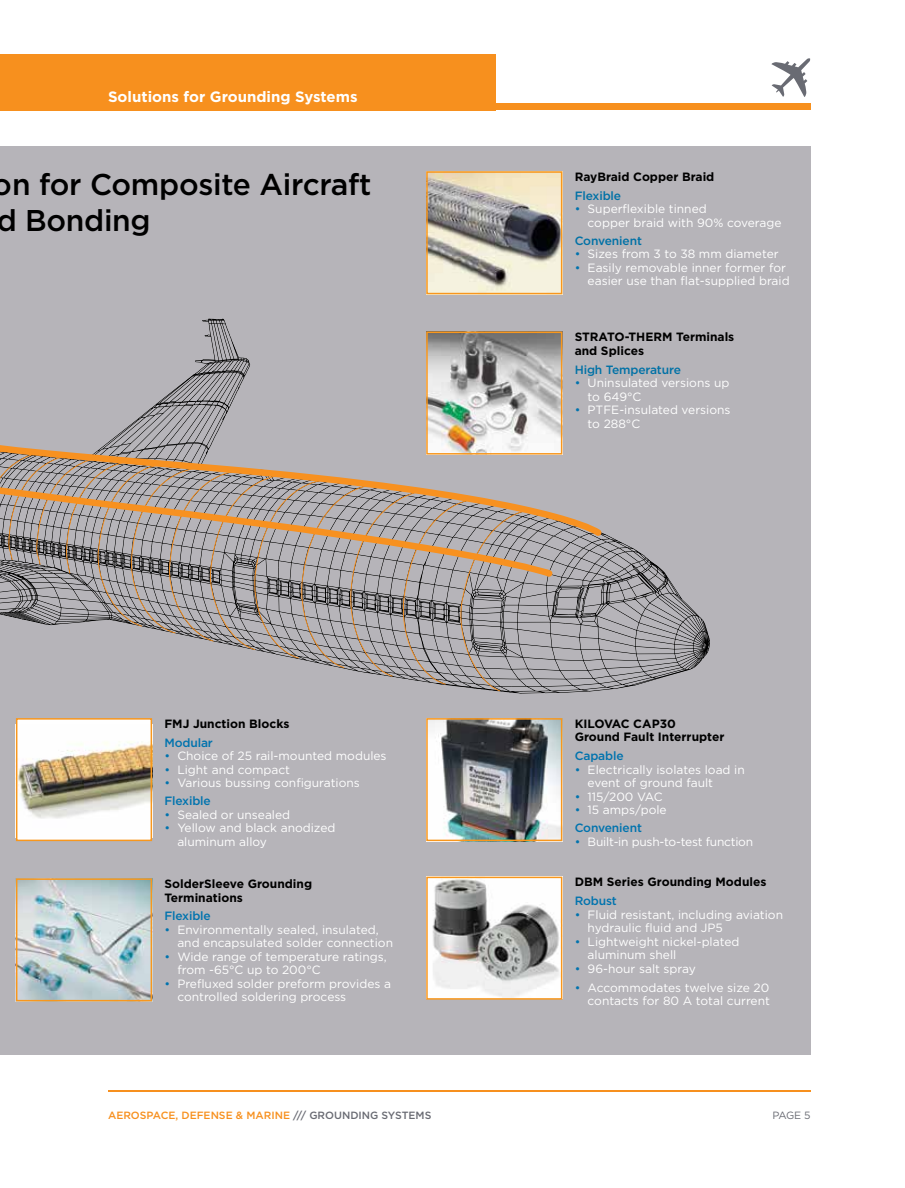
<style>
.page{position:relative;width:905px;height:1188px;background:#fff}
.page>*{position:absolute;margin:0;border:0;box-sizing:border-box;transform-origin:0 0}
.t1{font:500 30px/36px "Gotham";letter-spacing:-.01em;color:#000}
.t2{font:700 15px "Gotham";color:#fff}
.t3{font:12px/13.5px "Gotham";color:#fff}
.t4{font:700 12px/13.5px "Gotham";color:#000}
.t5{font:500 12px "Gotham";letter-spacing:-.01em;color:#0071a6}
.t6{font:12px "Gotham";letter-spacing:-.02em;color:#fff}
.t7{font:500 12px "Gotham";letter-spacing:-.01em;color:#0073ae}
.t8{font:500 10.5px "Gotham";color:#f7901e}
.t9{font:10.5px "Gotham";color:#696b73}
.s1{color:#0073ae}
.s2{font-weight:500;color:#0073ae}
.s3{color:#696b73}
</style>
<div class="page">
<hr style="left:108px;top:1090px;width:702px;height:1px;background:#f7901e">
<div style="left:0;top:54px;width:495px;height:56px;background:#f7901e"></div>
<div style="left:0;top:104px;width:810px;height:6px;background:#f7901e"></div>
<svg style="left:771px;top:58px;width:39px;height:39px"></svg>
<div style="left:0;top:147px;width:810px;height:907px;background:#b6b4b9"></div>
<div style="left:0;top:232px;width:458px;height:157px;background:#b6b4b9"></div>
<div style="left:329px;top:319px;width:380px;height:161px;background:#b6b4b9"></div>
<svg style="left:530px;top:480px;width:180px;height:213px;background:#a4a2a6"></svg>
<div style="left:0;top:389px;width:332px;height:35px;background:#b6b4b9"></div>
<svg style="left:44px;top:319px;width:285px;height:105px;background:#aeacb1"></svg>
<svg style="left:530px;top:428px;width:71px;height:108px;background:#b7aeab"></svg>
<svg style="left:0;top:424px;width:530px;height:303px;background:#aaa2a0"></svg>
<img style="left:429px;top:174px;width:130px;height:117px">
<div style="left:426px;top:171px;width:136px;height:123px;border:2px solid #f8971d"></div>
<img style="left:429px;top:335px;width:130px;height:117px">
<div style="left:426px;top:332px;width:136px;height:123px;border:2px solid #f8971d"></div>
<img style="left:429px;top:721px;width:130px;height:117px">
<div style="left:426px;top:718px;width:136px;height:123px;border:2px solid #f8971d"></div>
<img style="left:429px;top:880px;width:130px;height:117px">
<div style="left:426px;top:877px;width:136px;height:123px;border:2px solid #f8971d"></div>
<div style="left:17px;top:719px;width:134px;height:121px;background:#fff"></div>
<img style="left:19px;top:741px;width:130px;height:78px">
<div style="left:16px;top:718px;width:136px;height:123px;border:2px solid #f8971d"></div>
<img style="left:19px;top:881px;width:130px;height:117px">
<div style="left:16px;top:878px;width:136px;height:123px;border:2px solid #f8971d"></div>
<p class="t2" style="left:108px;top:87px;width:251px">Solutions for Grounding Systems</p>
<h1 class="t1" style="left:-7px;top:166px;width:380px">on for Composite Aircraft d Bonding</h1>
<p class="t4" style="left:574px;top:170px;width:141px">RayBraid Copper Braid</p>
<p class="t5" style="left:574px;top:188px;width:48px">Flexible</p>
<p class="t3" style="left:587px;top:202px;width:195px;text-indent:-13px"><span class="s1">•</span> Superflexible tinned<br>copper braid with 90% coverage</p>
<p class="t5" style="left:574px;top:233px;width:69px">Convenient</p>
<p class="t3" style="left:574px;top:247px;width:205px"><span class="s1">•</span> Sizes from 3 to 38 mm diameter</p>
<p class="t3" style="left:587px;top:261px;width:203px;text-indent:-13px"><span class="s1">•</span> Easily removable inner former for easier use than flat-supplied braid</p>
<p class="t4" style="left:164px;top:717px;width:127px">FMJ Junction Blocks</p>
<p class="t7" style="left:164px;top:735px;width:50px">Modular</p>
<p class="t3" style="left:164px;top:749px;width:224px"><span class="s1">•</span> Choice of 25 rail-mounted modules</p>
<p class="t3" style="left:164px;top:762px;width:127px"><span class="s1">•</span> Light and compact</p>
<p class="t3" style="left:164px;top:774px;width:197px;line-height:18px"><span class="s1">•</span> Various bussing configurations<br><span class="s2">Flexible</span></p>
<p class="t3" style="left:164px;top:807px;width:127px"><span class="s1">•</span> Sealed or unsealed</p>
<p class="t3" style="left:177px;top:821px;width:160px;text-indent:-13px"><span class="s1">•</span> Yellow and black anodized aluminum alloy</p>
<p class="t4" style="left:164px;top:877px;width:149px">SolderSleeve Grounding<br>Terminations</p>
<p class="t7" style="left:164px;top:908px;width:48px">Flexible</p>
<p class="t3" style="left:177px;top:923px;width:217px;text-indent:-13px"><span class="s1">•</span> Environmentally sealed, insulated, and encapsulated solder connection</p>
<p class="t3" style="left:177px;top:950px;width:211px;text-indent:-13px"><span class="s1">•</span> Wide range of temperature ratings, from -65°C up to 200°C</p>
<p class="t3" style="left:177px;top:977px;width:215px;text-indent:-13px"><span class="s1">•</span> Prefluxed solder preform provides a controlled soldering process</p>
<p class="t4" style="left:574px;top:330px;width:161px">STRATO-THERM Terminals and Splices</p>
<p class="t5" style="left:574px;top:361px;width:108px">High Temperature</p>
<p class="t3" style="left:587px;top:376px;width:143px;text-indent:-13px"><span class="s1">•</span> Uninsulated versions up to 649°C</p>
<p class="t3" style="left:587px;top:403px;width:144px;text-indent:-13px"><span class="s1">•</span> PTFE-insulated versions to 288°C</p>
<p class="t4" style="left:574px;top:717px;width:151px">KILOVAC CAP30<br>Ground Fault Interrupter</p>
<p class="t7" style="left:574px;top:748px;width:50px">Capable</p>
<p class="t3" style="left:587px;top:762px;width:159px;text-indent:-13px"><span class="s1">•</span> Electrically isolates load in event of ground fault</p>
<p class="t3" style="left:574px;top:789px;width:90px"><span class="s1">•</span> 115/200 VAC</p>
<p class="t3" style="left:574px;top:801px;width:93px;line-height:18px"><span class="s1">•</span> 15 amps/pole<br><span class="s2">Convenient</span></p>
<p class="t6" style="left:574px;top:834px;width:180px"><span class="s1">•</span> Built-in push-to-test function</p>
<p class="t4" style="left:574px;top:875px;width:193px">DBM Series Grounding Modules</p>
<p class="t7" style="left:574px;top:893px;width:44px">Robust</p>
<p class="t3" style="left:587px;top:907px;width:197px;text-indent:-13px"><span class="s1">•</span> Fluid resistant, including aviation hydraulic fluid and JP5</p>
<p class="t3" style="left:587px;top:934px;width:153px;text-indent:-13px"><span class="s1">•</span> Lightweight nickel-plated aluminum shell</p>
<p class="t3" style="left:574px;top:961px;width:123px"><span class="s1">•</span> 96-hour salt spray</p>
<p class="t3" style="left:574px;top:980px;width:197px;text-align:right"><span class="s1">•</span> Accommodates twelve size 20 contacts for 80 A total current</p>
<p class="t8" style="left:108px;top:1108px;width:325px">AEROSPACE, DEFENSE &amp; MARINE <span class="s3">/// GROUNDING SYSTEMS</span></p>
<p class="t9" style="left:772px;top:1108px;width:39px">PAGE 5</p>
</div>
